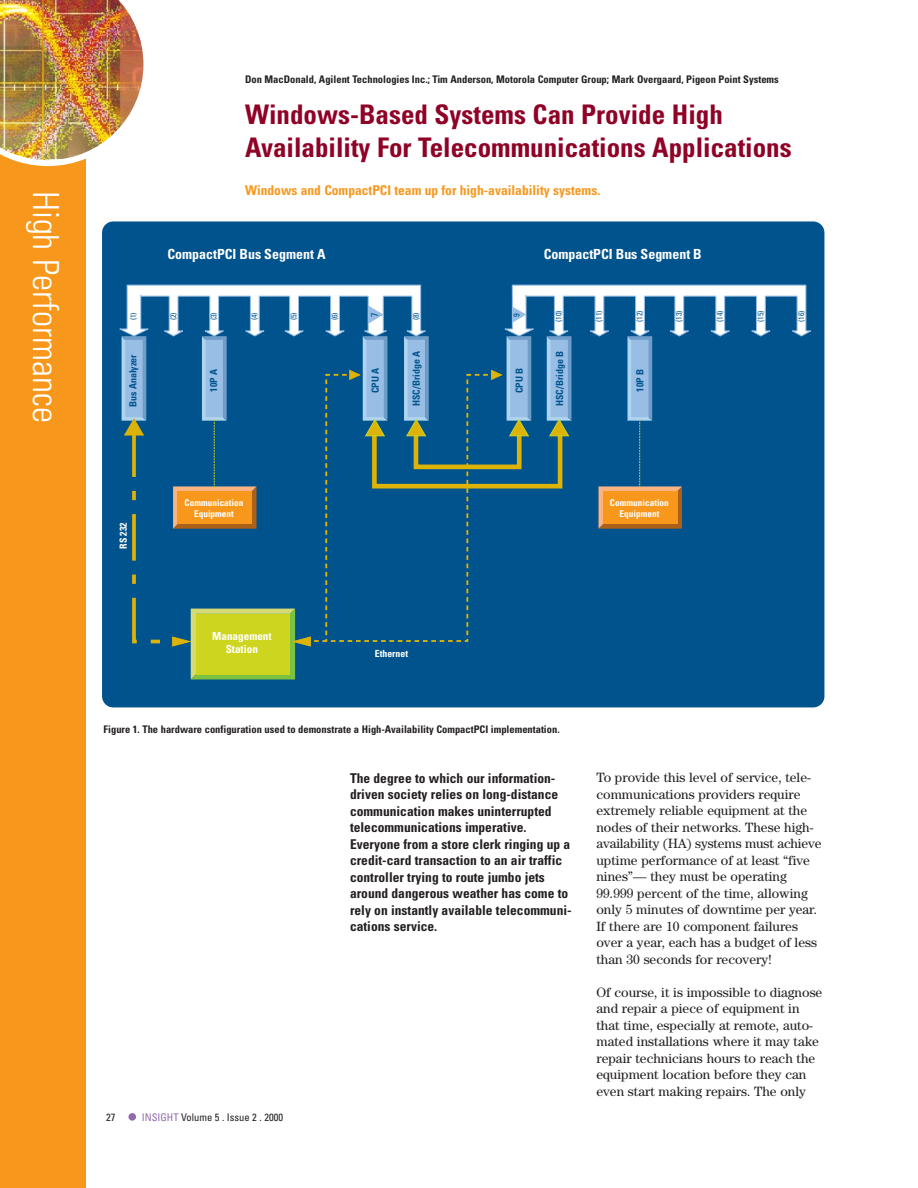
<style>
.page{position:relative;width:918px;height:1188px;background:#fff}
.page>*{position:absolute;margin:0;border:0;box-sizing:border-box;transform-origin:0 0}
.t1{font:300 condensed 36px "Univers";color:#fff}
.t2{font:700 condensed 27px/33.3px "Univers";color:#900126}
.t3{font:700 condensed 13.95px "Univers";color:#fff}
.t4{font:13.5px/16.5px "Century";color:#231f20}
.t5{font:700 condensed 13.5px/16.5px "Univers";color:#231f20}
.t6{font:700 condensed 13.5px "Univers";color:#f7981d}
.t7{font:700 condensed 11.1px/12.8px "Univers";color:#fff;text-align:center}
.t8{font:700 condensed 10.5px "Univers";color:#231f20}
.t9{font:condensed 10.5px "Univers";color:#231f20}
.t10{font:condensed 10.05px "Univers";color:#00538d}
.t11{font:700 condensed 9.9px "Univers";color:#00538d}
.t12{font:700 condensed 9.9px "Univers";color:#fff}
.t13{font:700 condensed 9.3px/11.1px "Univers";color:#fff;text-align:center}
.t14{font:condensed 8.4px "Univers";color:#00538d}
.t15{font:condensed 7.95px "Univers";color:#00538d}
.s1{color:#916bae}
</style>
<div class="page">
<div style="left:0;top:0;width:85px;height:1188px;background:#f7981d"></div>
<img style="left:0;top:0;width:144px;height:166px">
<div style="left:128px;top:1113px;width:8px;height:8px;background:#916bae;border-radius:50%"></div>
<div style="left:102px;top:221px;width:722px;height:486px;background:#00538d;border-radius:11px"></div>
<svg style="left:119px;top:284px;width:692px;height:396px"></svg>
<h1 class="t1" style="left:59px;top:190px;width:234px;rotate:90deg">High Performance</h1>
<p class="t8" style="left:245px;top:76px;width:535px">Don MacDonald, Agilent Technologies Inc.; Tim Anderson, Motorola Computer Group; Mark Overgaard, Pigeon Point Systems</p>
<h2 class="t2" style="left:245px;top:101px;width:548px">Windows-Based Systems Can Provide High<br>Availability For Telecommunications Applications</h2>
<p class="t6" style="left:245px;top:185px;width:357px">Windows and CompactPCI team up for high-availability systems.</p>
<p class="t3" style="left:167px;top:249px;width:160px">CompactPCI Bus Segment A</p>
<p class="t3" style="left:544px;top:249px;width:160px">CompactPCI Bus Segment B</p>
<p class="t10" style="left:371px;top:317px;width:6px;rotate:-90deg">7</p>
<p class="t15" style="left:130px;top:320px;width:9px;rotate:-90deg">(1)</p>
<p class="t15" style="left:170px;top:320px;width:9px;rotate:-90deg">(2)</p>
<p class="t15" style="left:211px;top:320px;width:9px;rotate:-90deg">(3)</p>
<p class="t15" style="left:252px;top:320px;width:9px;rotate:-90deg">(4)</p>
<p class="t15" style="left:291px;top:320px;width:9px;rotate:-90deg">(5)</p>
<p class="t15" style="left:332px;top:320px;width:9px;rotate:-90deg">(6)</p>
<p class="t15" style="left:413px;top:320px;width:9px;rotate:-90deg">(8)</p>
<p class="t14" style="left:513px;top:317px;width:5px;rotate:-90deg">9</p>
<p class="t15" style="left:556px;top:322px;width:13px;rotate:-90deg">(10)</p>
<p class="t15" style="left:596px;top:322px;width:13px;rotate:-90deg">(11)</p>
<p class="t15" style="left:637px;top:322px;width:13px;rotate:-90deg">(12)</p>
<p class="t15" style="left:676px;top:322px;width:13px;rotate:-90deg">(13)</p>
<p class="t15" style="left:717px;top:322px;width:13px;rotate:-90deg">(14)</p>
<p class="t15" style="left:758px;top:322px;width:13px;rotate:-90deg">(15)</p>
<p class="t15" style="left:798px;top:322px;width:13px;rotate:-90deg">(16)</p>
<p class="t11" style="left:129px;top:407px;width:54px;rotate:-90deg">Bus Analyzer</p>
<p class="t11" style="left:413px;top:406px;width:56px;rotate:-90deg">HSC/Bridge A</p>
<p class="t11" style="left:556px;top:406px;width:56px;rotate:-90deg">HSC/Bridge B</p>
<p class="t11" style="left:372px;top:393px;width:27px;rotate:-90deg">CPU A</p>
<p class="t11" style="left:516px;top:393px;width:27px;rotate:-90deg">CPU B</p>
<p class="t11" style="left:210px;top:392px;width:24px;rotate:-90deg">10P A</p>
<p class="t11" style="left:636px;top:392px;width:24px;rotate:-90deg">10P B</p>
<p class="t12" style="left:120px;top:549px;width:28px;rotate:-90deg">RS 232</p>
<p class="t13" style="left:185px;top:498px;width:60px">Communication<br>Equipment</p>
<p class="t13" style="left:610px;top:498px;width:60px">Communication<br>Equipment</p>
<p class="t7" style="left:212px;top:631px;width:61px">Management<br>Station</p>
<p class="t12" style="left:375px;top:650px;width:35px">Ethernet</p>
<p class="t8" style="left:104px;top:726px;width:458px">Figure 1. The hardware configuration used to demonstrate a High-Availability CompactPCI implementation.</p>
<p class="t9" style="left:106px;top:1113px;width:11px">27</p>
<p class="t9" style="left:142px;top:1113px;width:143px"><span class="s1">INSIGHT</span> Volume 5 . Issue 2 . 2000</p>
<p class="t5" style="left:350px;top:771px;width:223px">The degree to which our information&shy;driven society relies on long-distance communication makes uninterrupted telecommunications imperative.<br>Everyone from a store clerk ringing up a credit-card transaction to an air traffic controller trying to route jumbo jets around dangerous weather has come to rely on instantly available telecommuni&shy;cations service.</p>
<p class="t4" style="left:596px;top:771px;width:227px">To provide this level of service, tele&shy;communications providers require extremely reliable equipment at the nodes of their networks. These high&shy;availability (HA) systems must achieve uptime performance of at least “five nines”— they must be operating 99.999 percent of the time, allowing only 5 minutes of downtime per year.<br>If there are 10 component failures over a year, each has a budget of less than 30 seconds for recovery!</p>
<p class="t4" style="left:596px;top:985px;width:227px">Of course, it is impossible to diagnose and repair a piece of equipment in that time, especially at remote, auto&shy;mated installations where it may take repair technicians hours to reach the equipment location before they can even start making repairs. The only</p>
</div>
